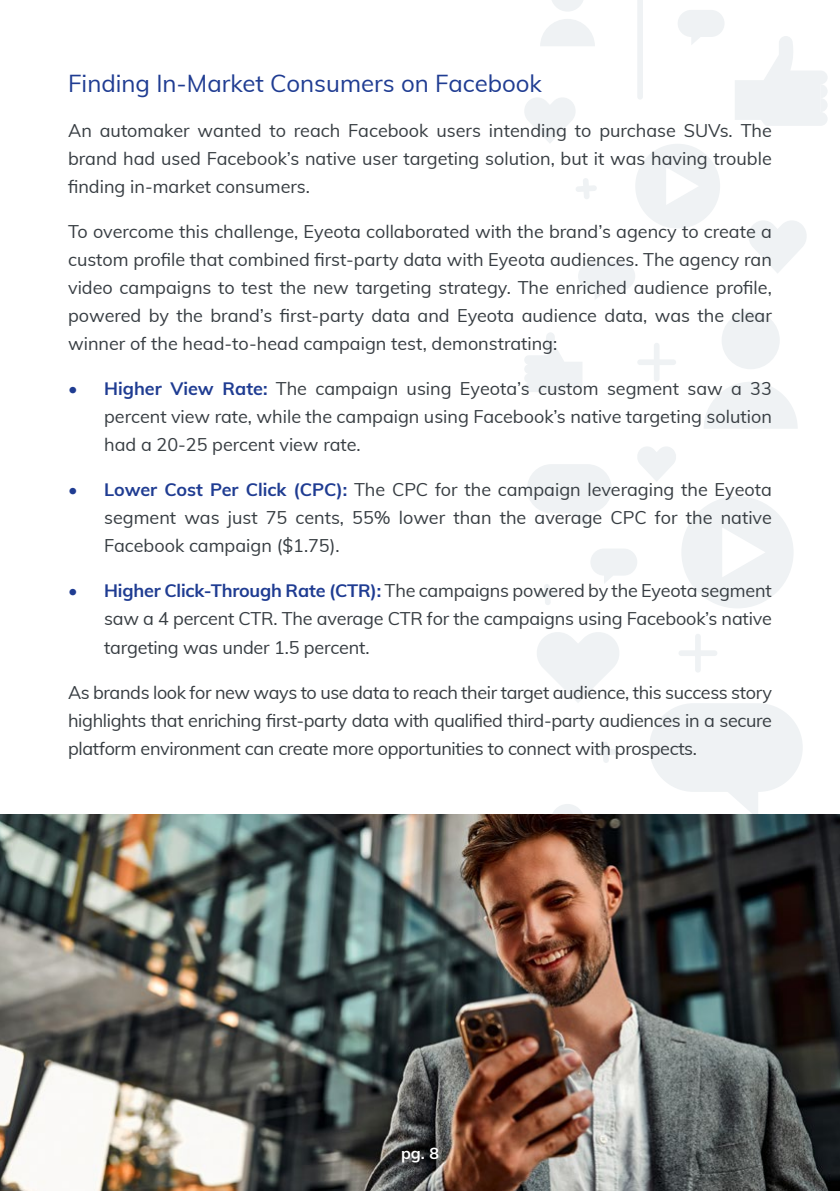
<style>
.page{position:relative;width:840px;height:1191px;background:#fff}
.page>*{position:absolute;margin:0;border:0;box-sizing:border-box;transform-origin:0 0}
.t1{font:24px "Muli";color:#1f3c92}
.t2{font:18px/28px "Muli";color:#373d42;text-align:justify}
.t3{font:700 16px "Muli";color:#fff}
.s1{font-weight:700;color:#1f3c92}
</style>
<div class="page">
<svg style="left:527px;top:464px;width:84px;height:64px"></svg>
<svg style="left:735px;top:36px;width:92px;height:90px"></svg>
<svg style="left:524px;top:332px;width:58px;height:60px"></svg>
<svg style="left:635px;top:144px;width:84px;height:84px"></svg>
<svg style="left:682px;top:496px;width:111px;height:112px"></svg>
<div style="left:721px;top:311px;width:58px;height:58px;background:#eff2f4;border-radius:50%"></div>
<svg style="left:704px;top:382px;width:93px;height:47px"></svg>
<svg style="left:749px;top:221px;width:58px;height:52px"></svg>
<svg style="left:524px;top:98px;width:51px;height:45px"></svg>
<svg style="left:637px;top:447px;width:39px;height:34px"></svg>
<svg style="left:578px;top:261px;width:57px;height:38px"></svg>
<div style="left:677px;top:10px;width:47px;height:27px;background:#eff2f4;border-radius:14px"></div>
<div style="left:590px;top:548px;width:47px;height:27px;background:#eff2f4;border-radius:14px"></div>
<svg style="left:552px;top:0;width:31px;height:11px"></svg>
<svg style="left:540px;top:19px;width:54px;height:27px"></svg>
<svg style="left:637px;top:0;width:5px;height:99px"></svg>
<div style="left:653px;top:343px;width:6px;height:38px;background:#eff2f4;border-radius:3px"></div>
<div style="left:637px;top:359px;width:38px;height:6px;background:#eff2f4;border-radius:3px"></div>
<svg style="left:576px;top:178px;width:20px;height:21px"></svg>
<svg style="left:537px;top:584px;width:20px;height:21px"></svg>
<svg style="left:649px;top:703px;width:153px;height:111px"></svg>
<svg style="left:537px;top:632px;width:82px;height:71px"></svg>
<div style="left:550px;top:804px;width:34px;height:34px;background:#eff2f4;border-radius:50%"></div>
<div style="left:694px;top:634px;width:6px;height:38px;background:#eff2f4;border-radius:3px"></div>
<div style="left:678px;top:650px;width:39px;height:6px;background:#eff2f4;border-radius:3px"></div>
<svg style="left:595px;top:742px;width:21px;height:21px"></svg>
<img style="left:0;top:814px;width:839px;height:377px">
<h1 class="t1" style="left:68px;top:66px;width:475px">Finding In-Market Consumers on Facebook</h1>
<p class="t2" style="left:68px;top:116px;width:705px">An automaker wanted to reach Facebook users intending to purchase SUVs. The brand had used Facebook’s native user targeting solution, but it was having trouble finding in-market consumers.</p>
<p class="t2" style="left:68px;top:217px;width:705px">To overcome this challenge, Eyeota collaborated with the brand’s agency to create a custom profile that combined first-party data with Eyeota audiences. The agency ran video campaigns to test the new targeting strategy. The enriched audience profile, powered by the brand’s first-party data and Eyeota audience data, was the clear winner of the head-to-head campaign test, demonstrating:</p>
<p class="t2" style="left:104px;top:374px;width:668px;text-indent:-36px"><span class="s1">• Higher View Rate:</span> The campaign using Eyeota’s custom segment saw a 33 percent view rate, while the campaign using Facebook’s native targeting solution had a 20-25 percent view rate.</p>
<p class="t2" style="left:104px;top:475px;width:669px;text-indent:-36px"><span class="s1">• Lower Cost Per Click (CPC):</span> The CPC for the campaign leveraging the Eyeota segment was just 75 cents, 55% lower than the average CPC for the native Facebook campaign ($1.75).</p>
<p class="t2" style="left:104px;top:576px;width:669px;text-indent:-36px"><span class="s1">• Higher Click-Through Rate (CTR):</span> The campaigns powered by the Eyeota segment saw a 4 percent CTR. The average CTR for the campaigns using Facebook’s native targeting was under 1.5 percent.</p>
<p class="t2" style="left:68px;top:677px;width:705px">As brands look for new ways to use data to reach their target audience, this success story highlights that enriching first-party data with qualified third-party audiences in a secure platform environment can create more opportunities to connect with prospects.</p>
<p class="t3" style="left:401px;top:1141px;width:39px">pg. 8</p>
</div>
